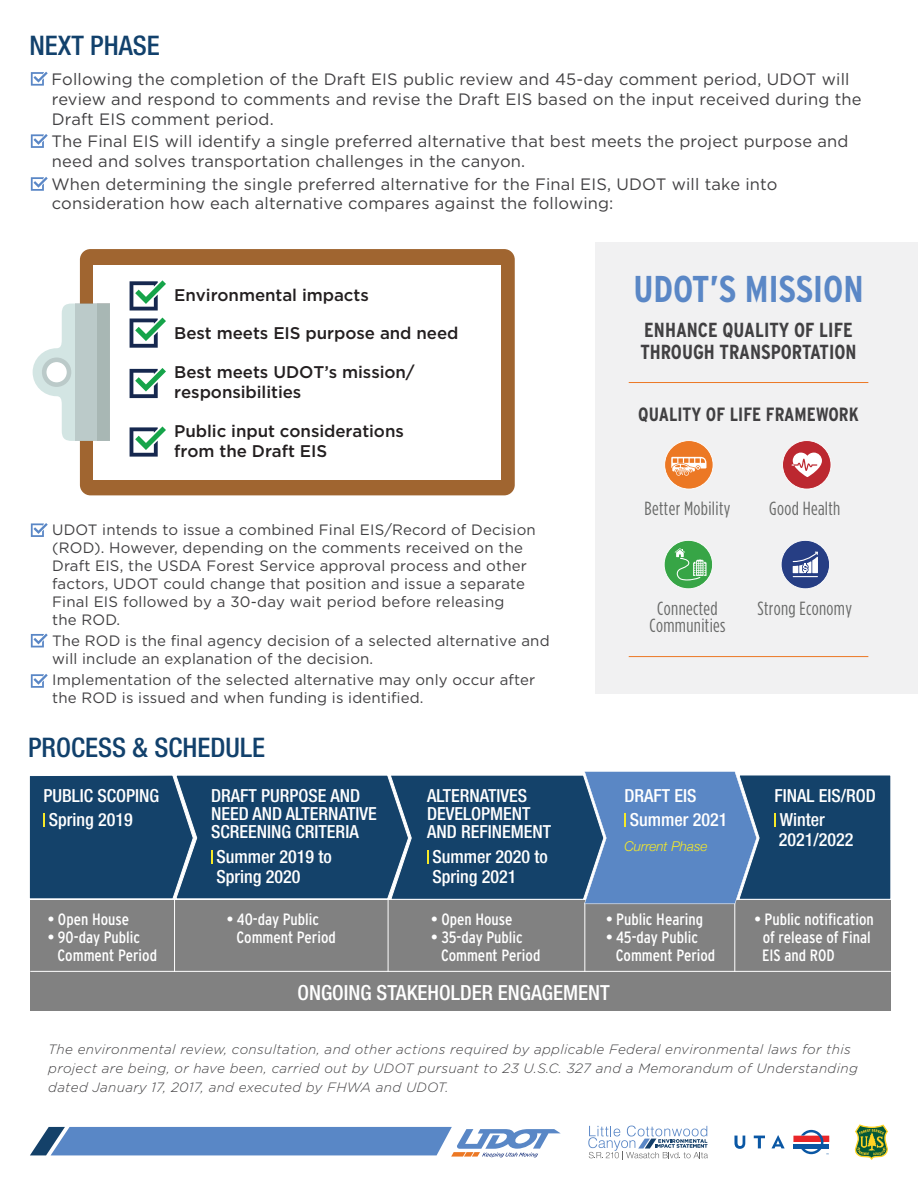
<style>
.page{position:relative;width:918px;height:1188px;background:#fff}
.page>*{position:absolute;margin:0;border:0;box-sizing:border-box;transform-origin:0 0}
.t1{font:700 37.2px "Interstate Condensed";color:#5a87c6}
.t2{font:500 condensed 27px "Helvetica Neue";color:#12416c}
.t3{font:500 condensed 20.85px "Helvetica Neue";color:#fff}
.t4{font:700 20.4px/22.4px "Interstate Condensed";color:#414042}
.t5{font:700 19.2px "Interstate Condensed";color:#414042}
.t6{font:condensed 19.05px/17px "Gotham HTF";letter-spacing:.02em;color:#686968;text-align:center}
.t7{font:500 condensed 18px/18.1px "Helvetica Neue";color:#fff}
.t8{font:500 16.95px/20.2px "Gotham";letter-spacing:-.005em;color:#231f20}
.t9{font:16.5px/19.8px "Gotham";letter-spacing:.01em;color:#414042}
.t10{font:16.35px/17.9px "Interstate Condensed";color:#fff}
.t11{font:15px/18px "Gotham";letter-spacing:.01em;color:#414042}
.t12{font:italic 300 13.5px/19.2px "Gotham";letter-spacing:.025em;color:#414042}
.t13{font:italic 300 13.5px "Helvetica Neue";color:#f7ea27}
</style>
<div class="page">
<div style="left:80px;top:249px;width:435px;height:246px;background:#a06530;border-radius:11px"></div>
<div style="left:93px;top:265px;width:408px;height:214px;background:#fff"></div>
<svg style="left:33px;top:304px;width:77px;height:137px"></svg>
<svg style="left:30px;top:1127px;width:531px;height:30px"></svg>
<svg style="left:855px;top:1124px;width:33px;height:36px"></svg>
<svg style="left:734px;top:1136px;width:11px;height:13px"></svg>
<svg style="left:754px;top:1136px;width:11px;height:12px"></svg>
<svg style="left:771px;top:1135px;width:14px;height:13px"></svg>
<div style="left:793px;top:1136px;width:36px;height:6px;background:#e92629"></div>
<hr style="left:793px;top:1144px;width:36px;height:4px;background:#0a57a4">
<svg style="left:801px;top:1130px;width:28px;height:24px"></svg>
<svg style="left:588px;top:1126px;width:120px;height:34px"></svg>
<div style="left:595px;top:242px;width:323px;height:452px;background:#f1f1f2"></div>
<hr style="left:629px;top:382px;width:239px;height:1px;background:#ec7824">
<hr style="left:629px;top:656px;width:239px;height:1px;background:#ec7824">
<svg style="left:665px;top:440px;width:48px;height:49px"></svg>
<svg style="left:664px;top:540px;width:48px;height:49px"></svg>
<svg style="left:783px;top:441px;width:48px;height:48px"></svg>
<svg style="left:781px;top:540px;width:48px;height:49px"></svg>
<div style="left:30px;top:900px;width:861px;height:111px;background:#818181"></div>
<hr style="left:174px;top:898px;width:1px;height:74px;background:#fff">
<hr style="left:388px;top:898px;width:1px;height:74px;background:#fff">
<hr style="left:585px;top:904px;width:1px;height:68px;background:#fff">
<hr style="left:735px;top:904px;width:1px;height:68px;background:#fff">
<svg style="left:29px;top:771px;width:862px;height:133px;background:#305a82"></svg>
<hr style="left:30px;top:971px;width:861px;height:1px;background:#fff">
<svg style="left:130px;top:426px;width:36px;height:31px"></svg>
<svg style="left:130px;top:368px;width:36px;height:30px"></svg>
<svg style="left:130px;top:318px;width:36px;height:30px"></svg>
<svg style="left:130px;top:280px;width:36px;height:31px"></svg>
<svg style="left:31px;top:72px;width:17px;height:14px"></svg>
<svg style="left:31px;top:134px;width:17px;height:14px"></svg>
<svg style="left:31px;top:177px;width:17px;height:14px"></svg>
<svg style="left:31px;top:523px;width:17px;height:14px"></svg>
<svg style="left:31px;top:634px;width:17px;height:13px"></svg>
<svg style="left:31px;top:674px;width:17px;height:14px"></svg>
<h2 class="t2" style="left:29px;top:29px;width:132px">NEXT PHASE</h2>
<p class="t9" style="left:52px;top:69px;width:812px">Following the completion of the Draft EIS public review and 45-day comment period, UDOT will review and respond to comments and revise the Draft EIS based on the input received during the<br>Draft EIS comment period.</p>
<p class="t9" style="left:52px;top:131px;width:798px">The Final EIS will identify a single preferred alternative that best meets the project purpose and need and solves transportation challenges in the canyon.</p>
<p class="t9" style="left:52px;top:173px;width:727px">When determining the single preferred alternative for the Final EIS, UDOT will take into consideration how each alternative compares against the following:</p>
<p class="t8" style="left:174px;top:285px;width:196px">Environmental impacts</p>
<p class="t8" style="left:174px;top:323px;width:286px">Best meets EIS purpose and need</p>
<p class="t8" style="left:174px;top:362px;width:242px">Best meets UDOT’s mission/ responsibilities</p>
<p class="t8" style="left:174px;top:420px;width:231px">Public input considerations from the Draft EIS</p>
<p class="t11" style="left:52px;top:521px;width:485px">UDOT intends to issue a combined Final EIS/Record of Decision (ROD). However, depending on the comments received on the Draft EIS, the USDA Forest Service approval process and other factors, UDOT could change that position and issue a separate Final EIS followed by a 30-day wait period before releasing<br>the ROD.</p>
<p class="t11" style="left:52px;top:632px;width:499px">The ROD is the final agency decision of a selected alternative and will include an explanation of the decision.</p>
<p class="t11" style="left:52px;top:671px;width:485px">Implementation of the selected alternative may only occur after the ROD is issued and when funding is identified.</p>
<h2 class="t2" style="left:28px;top:731px;width:239px">PROCESS &amp; SCHEDULE</h2>
<p class="t7" style="left:49px;top:783px;width:112px;line-height:24.2px;text-indent:-5px">PUBLIC SCOPING<br>Spring 2019</p>
<p class="t7" style="left:211px;top:786px;width:167px">DRAFT PURPOSE AND<br>NEED AND ALTERNATIVE<br>SCREENING CRITERIA</p>
<p class="t7" style="left:216px;top:846px;width:117px;line-height:20.1px">Summer 2019 to<br>Spring 2020</p>
<p class="t7" style="left:427px;top:786px;width:126px">ALTERNATIVES<br>DEVELOPMENT<br>AND REFINEMENT</p>
<p class="t7" style="left:433px;top:846px;width:117px;line-height:20.2px">Summer 2020 to<br>Spring 2021</p>
<p class="t10" style="left:48px;top:910px;width:83px">• Open House</p>
<p class="t10" style="left:58px;top:928px;width:101px;text-indent:-10px">• 90-day Public<br>Comment Period</p>
<p class="t10" style="left:237px;top:910px;width:101px;text-indent:-10px">• 40-day Public<br>Comment Period</p>
<p class="t10" style="left:431px;top:910px;width:83px">• Open House</p>
<p class="t10" style="left:441px;top:928px;width:101px;text-indent:-10px">• 35-day Public<br>Comment Period</p>
<h1 class="t1" style="left:633px;top:268px;width:232px">UDOT’S MISSION</h1>
<h3 class="t4" style="left:640px;top:319px;width:218px">ENHANCE QUALITY OF LIFE<br>THROUGH TRANSPORTATION</h3>
<p class="t5" style="left:638px;top:403px;width:222px">QUALITY OF LIFE FRAMEWORK</p>
<p class="t6" style="left:645px;top:500px;width:87px">Better Mobility</p>
<p class="t6" style="left:769px;top:500px;width:73px">Good Health</p>
<p class="t6" style="left:649px;top:599px;width:78px">Connected<br>Communities</p>
<p class="t6" style="left:757px;top:599px;width:96px">Strong Economy</p>
<p class="t7" style="left:630px;top:783px;width:99px;line-height:24.2px;text-indent:-5px">DRAFT EIS<br>Summer 2021</p>
<p class="t13" style="left:624px;top:835px;width:85px">Current Phase</p>
<p class="t10" style="left:606px;top:910px;width:99px">• Public Hearing</p>
<p class="t10" style="left:616px;top:928px;width:101px;text-indent:-10px">• 45-day Public<br>Comment Period</p>
<p class="t7" style="left:780px;top:783px;width:98px;line-height:24.2px;text-indent:-5px">FINAL EIS/ROD<br>Winter</p>
<p class="t7" style="left:779px;top:831px;width:76px">2021/2022</p>
<p class="t10" style="left:762px;top:910px;width:113px;text-indent:-8px">• Public notification of release of Final<br>EIS and ROD</p>
<h3 class="t3" style="left:297px;top:980px;width:314px">ONGOING STAKEHOLDER ENGAGEMENT</h3>
<p class="t12" style="left:48px;top:1039px;width:811px">The environmental review, consultation, and other actions required by applicable Federal environmental laws for this project are being, or have been, carried out by UDOT pursuant to 23 U.S.C. 327 and a Memorandum of Understanding dated January 17, 2017, and executed by FHWA and UDOT.</p>
</div>
